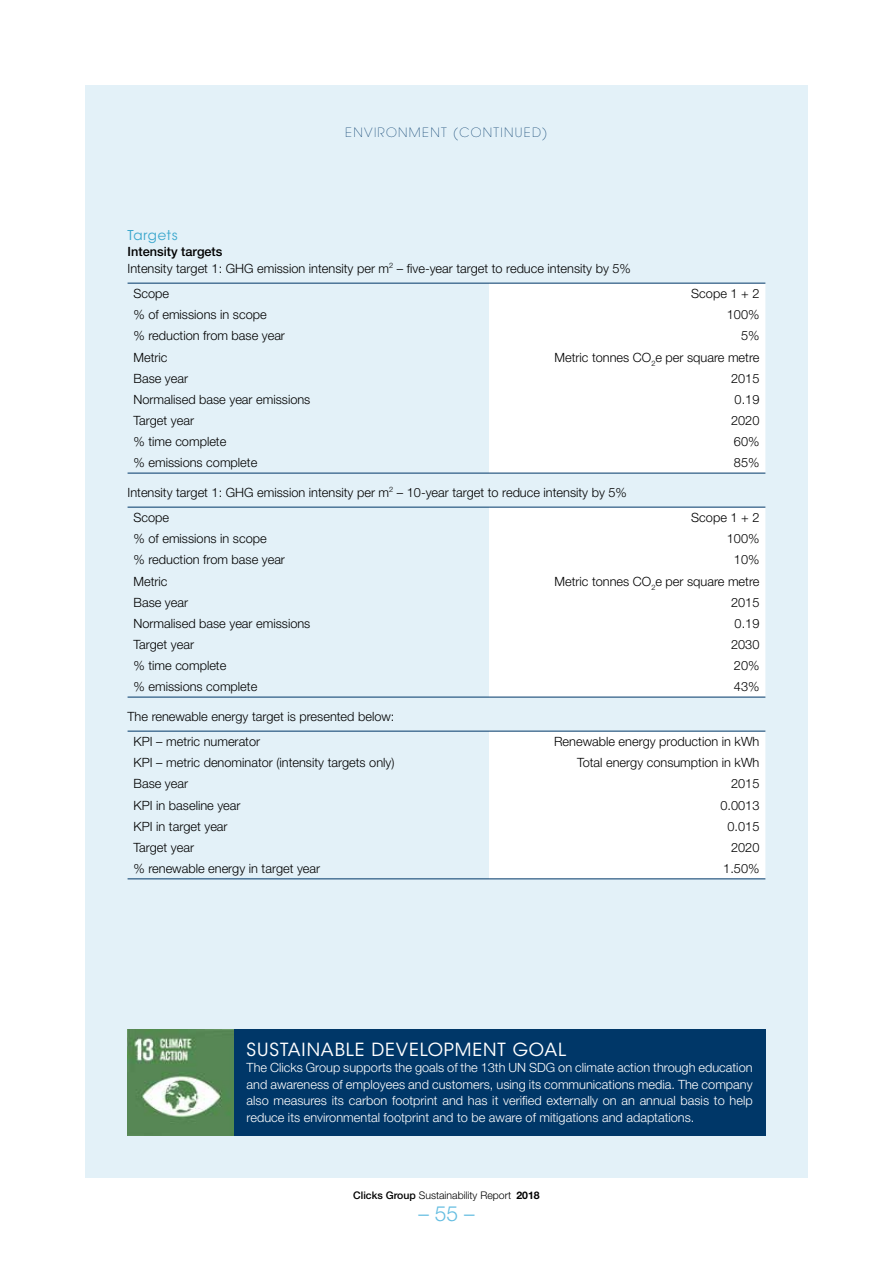
<style>
.page{position:relative;width:893px;height:1263px;background:#fff}
.page>*{position:absolute;margin:0;border:0;box-sizing:border-box;transform-origin:0 0}
.t1{font:300 21px "Helvetica Neue LT Std";color:#64bde1}
.t2{font:18px "ITC Avant Garde Std";letter-spacing:.05em;color:#fff}
.t3{font:13.5px "ITC Avant Garde Std";letter-spacing:.05em;color:#3aa7cd}
.t4{font:300 12.75px/25.7px "Helvetica Neue LT Std";color:#000}
.t5{font:300 12.75px/16.5px "Helvetica Neue LT Std";color:#fff;text-align:justify}
.t6{font:200 12.75px "ITC Avant Garde Std";letter-spacing:.1em;color:#003768}
.t7{font:300 10.5px "Helvetica Neue LT Std";color:#000}
.s1{font-weight:500}
.s2{font-weight:700}
</style>
<div class="page">
<div style="left:85px;top:85px;width:723px;height:1093px;background:#e3f1f8"></div>
<div style="left:489px;top:284px;width:276px;height:189px;background:#fff"></div>
<hr style="left:128px;top:283px;width:361px;height:1px;background:#003768">
<hr style="left:489px;top:283px;width:276px;height:1px;background:#003768">
<hr style="left:128px;top:473px;width:361px;height:1px;background:#003768">
<hr style="left:489px;top:473px;width:276px;height:1px;background:#003768">
<div style="left:489px;top:508px;width:276px;height:189px;background:#fff"></div>
<hr style="left:128px;top:507px;width:361px;height:1px;background:#003768">
<hr style="left:489px;top:507px;width:276px;height:1px;background:#003768">
<hr style="left:128px;top:697px;width:361px;height:1px;background:#003768">
<hr style="left:489px;top:697px;width:276px;height:1px;background:#003768">
<div style="left:489px;top:732px;width:276px;height:146px;background:#fff"></div>
<hr style="left:128px;top:731px;width:361px;height:1px;background:#003768">
<hr style="left:489px;top:731px;width:276px;height:1px;background:#003768">
<hr style="left:128px;top:878px;width:361px;height:1px;background:#003768">
<hr style="left:489px;top:878px;width:276px;height:1px;background:#003768">
<div style="left:234px;top:1029px;width:531px;height:106px;background:#003768"></div>
<img style="left:128px;top:1029px;width:106px;height:106px">
<p class="t6" style="left:345px;top:125px;width:136px">ENVIRONM ENT (CONTINUED</p>
<p class="t6" style="left:542px;top:125px;width:7px">)</p>
<p class="t3" style="left:128px;top:227px;width:52px">TARGETS</p>
<p class="t4" style="left:128px;top:243px;width:505px;line-height:16.5px"><span class="s1">Intensity targets<br></span>Intensity target 1: GHG emission intensity per m<sup>2</sup> – five-year target to reduce intensity by 5%</p>
<p class="t4" style="left:134px;top:281px;width:37px">Scope</p>
<p class="t4" style="left:691px;top:281px;width:70px">Scope 1 + 2</p>
<p class="t4" style="left:134px;top:302px;width:135px">% of emissions in scope</p>
<p class="t4" style="left:727px;top:302px;width:34px">100%</p>
<p class="t4" style="left:134px;top:323px;width:153px">% reduction from base year</p>
<p class="t4" style="left:741px;top:323px;width:20px">5%</p>
<p class="t4" style="left:134px;top:344px;width:36px">Metric</p>
<p class="t4" style="left:554px;top:344px;width:206px">Metric tonnes CO<sub>2</sub>e per square metre</p>
<p class="t4" style="left:134px;top:365px;width:56px">Base year</p>
<p class="t4" style="left:731px;top:365px;width:30px">2015</p>
<p class="t4" style="left:134px;top:386px;width:178px">Normalised base year emissions</p>
<p class="t4" style="left:735px;top:386px;width:26px">0.19</p>
<p class="t4" style="left:134px;top:407px;width:62px">Target year</p>
<p class="t4" style="left:731px;top:407px;width:30px">2020</p>
<p class="t4" style="left:134px;top:428px;width:94px">% time complete</p>
<p class="t4" style="left:734px;top:428px;width:27px">60%</p>
<p class="t4" style="left:134px;top:449px;width:125px">% emissions complete</p>
<p class="t4" style="left:734px;top:449px;width:27px">85%</p>
<p class="t4" style="left:134px;top:479px;width:495px;text-indent:-6px">Intensity target 1: GHG emission intensity per m<sup>2</sup> – 10-year target to reduce intensity by 5%<br>Scope</p>
<p class="t4" style="left:691px;top:505px;width:70px">Scope 1 + 2</p>
<p class="t4" style="left:134px;top:526px;width:135px">% of emissions in scope</p>
<p class="t4" style="left:727px;top:526px;width:34px">100%</p>
<p class="t4" style="left:134px;top:547px;width:153px">% reduction from base year</p>
<p class="t4" style="left:734px;top:547px;width:27px">10%</p>
<p class="t4" style="left:134px;top:568px;width:36px">Metric</p>
<p class="t4" style="left:554px;top:568px;width:206px">Metric tonnes CO<sub>2</sub>e per square metre</p>
<p class="t4" style="left:134px;top:589px;width:56px">Base year</p>
<p class="t4" style="left:731px;top:589px;width:30px">2015</p>
<p class="t4" style="left:134px;top:610px;width:178px">Normalised base year emissions</p>
<p class="t4" style="left:735px;top:610px;width:26px">0.19</p>
<p class="t4" style="left:134px;top:631px;width:62px">Target year</p>
<p class="t4" style="left:731px;top:631px;width:30px">2030</p>
<p class="t4" style="left:134px;top:652px;width:94px">% time complete</p>
<p class="t4" style="left:734px;top:652px;width:27px">20%</p>
<p class="t4" style="left:134px;top:673px;width:125px">% emissions complete</p>
<p class="t4" style="left:734px;top:673px;width:27px">43%</p>
<p class="t4" style="left:134px;top:703px;width:262px;text-indent:-6px">The renewable energy target is presented below:<br>KPI – metric numerator</p>
<p class="t4" style="left:554px;top:729px;width:207px">Renewable energy production in kWh</p>
<p class="t4" style="left:134px;top:750px;width:262px">KPI – metric denominator (intensity targets only)</p>
<p class="t4" style="left:577px;top:750px;width:184px">Total energy consumption in kWh</p>
<p class="t4" style="left:134px;top:771px;width:56px">Base year</p>
<p class="t4" style="left:731px;top:771px;width:30px">2015</p>
<p class="t4" style="left:134px;top:792px;width:108px">KPI in baseline year</p>
<p class="t4" style="left:720px;top:792px;width:40px">0.0013</p>
<p class="t4" style="left:134px;top:813px;width:96px">KPI in target year</p>
<p class="t4" style="left:727px;top:813px;width:33px">0.015</p>
<p class="t4" style="left:134px;top:834px;width:62px">Target year</p>
<p class="t4" style="left:731px;top:834px;width:30px">2020</p>
<p class="t4" style="left:134px;top:855px;width:188px">% renewable energy in target year</p>
<p class="t4" style="left:723px;top:855px;width:38px">1.50%</p>
<h2 class="t2" style="left:247px;top:1038px;width:23px">SUSTAINABL</h2>
<h2 class="t2" style="left:355px;top:1038px;width:202px">E DEVELOPMENT GOAL</h2>
<p class="t5" style="left:247px;top:1059px;width:508px">The Clicks Group supports the goals of the 13th UN SDG on climate action through education and awareness of employees and customers, using its communications media. The company also measures its carbon footprint and has it verified externally on an annual basis to help reduce its environmental footprint and to be aware of mitigations and adaptations.</p>
<p class="t7" style="left:353px;top:1189px;width:188px"><span class="s1">Clicks Group</span> Sustainability Report <span class="s2">2018</span></p>
<h1 class="t1" style="left:418px;top:1200px;width:58px">– 55 –</h1>
</div>
